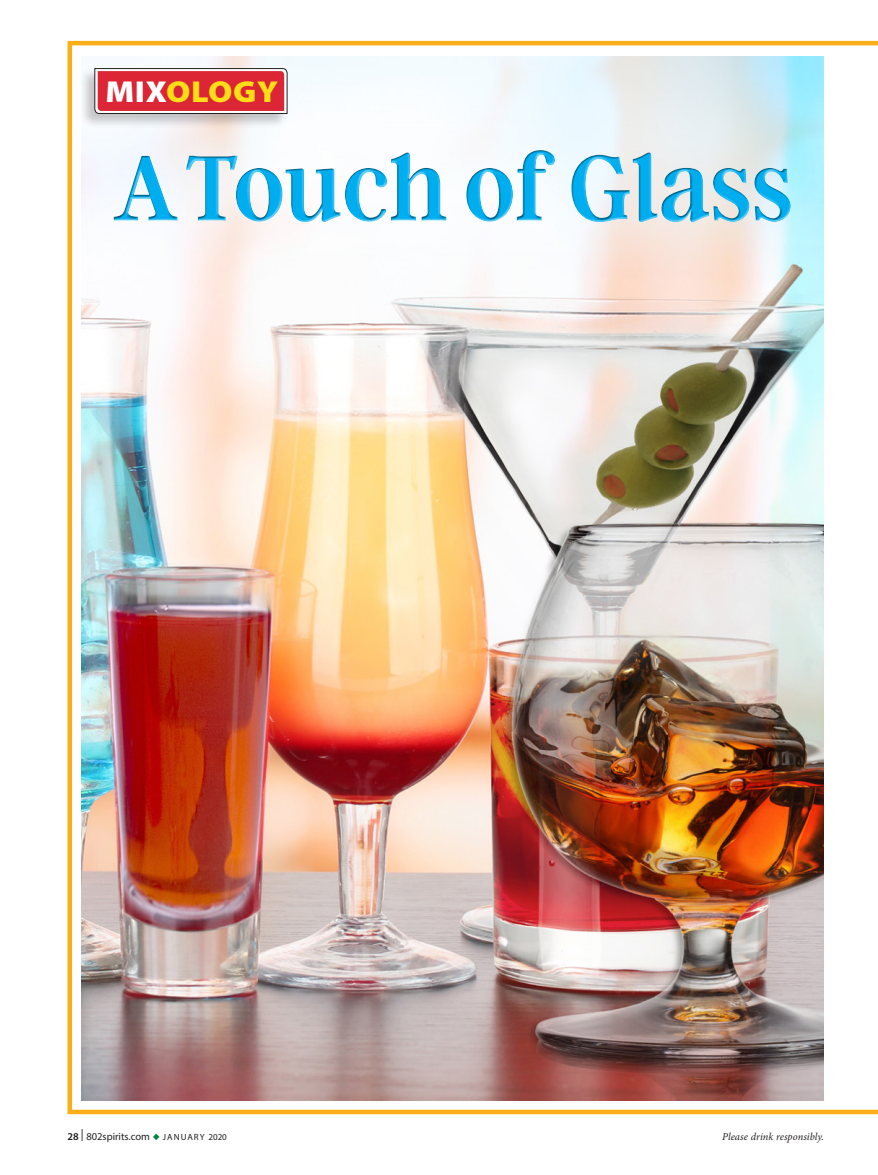
<style>
.page{position:relative;width:878px;height:1175px;background:#fff}
.page>*{position:absolute;margin:0;border:0;box-sizing:border-box;transform-origin:0 0}
.t1{font:600 103.5px "Argent CF";letter-spacing:-.005em;color:#00aeef;scale:.93 1}
.sidebar_bold{font:900 30.3px "Myriad Pro";letter-spacing:.02em;color:#ffdd17;scale:1.1 1}
.t2{font:10.5px "Myriad Pro";color:#231f20}
.t3{font:italic 10.5px "Minion Pro";color:#231f20}
.s1{color:#fff}
.s2{font-weight:600}
.s3{font-size:12px}
.s4{color:#00843d}
.s5{font-size:9px}
</style>
<div class="page">
<img style="left:68px;top:41px;width:810px;height:1073px">
<div style="left:111px;top:153px;width:682px;height:72px;background:#fff;opacity:.75"></div>
<div style="left:111px;top:147px;width:682px;height:76px;background:#231f20;opacity:.75"></div>
<p class="sidebar_bold" style="left:105px;top:71px;width:159px"><span class="s1">MIX</span>OLOGY</p>
<h1 class="t1" style="left:113px;top:128px;width:733px">A Touch of Glass</h1>
<p class="t2" style="left:68px;top:1129px;width:161px"><span class="s2">28</span> <span class="s3">|</span> 802spirits.com <span class="s4">◆</span> <span class="s5">J A N UA RY 2020</span></p>
<p class="t3" style="left:722px;top:1129px;width:103px">Please drink responsibly.</p>
</div>
